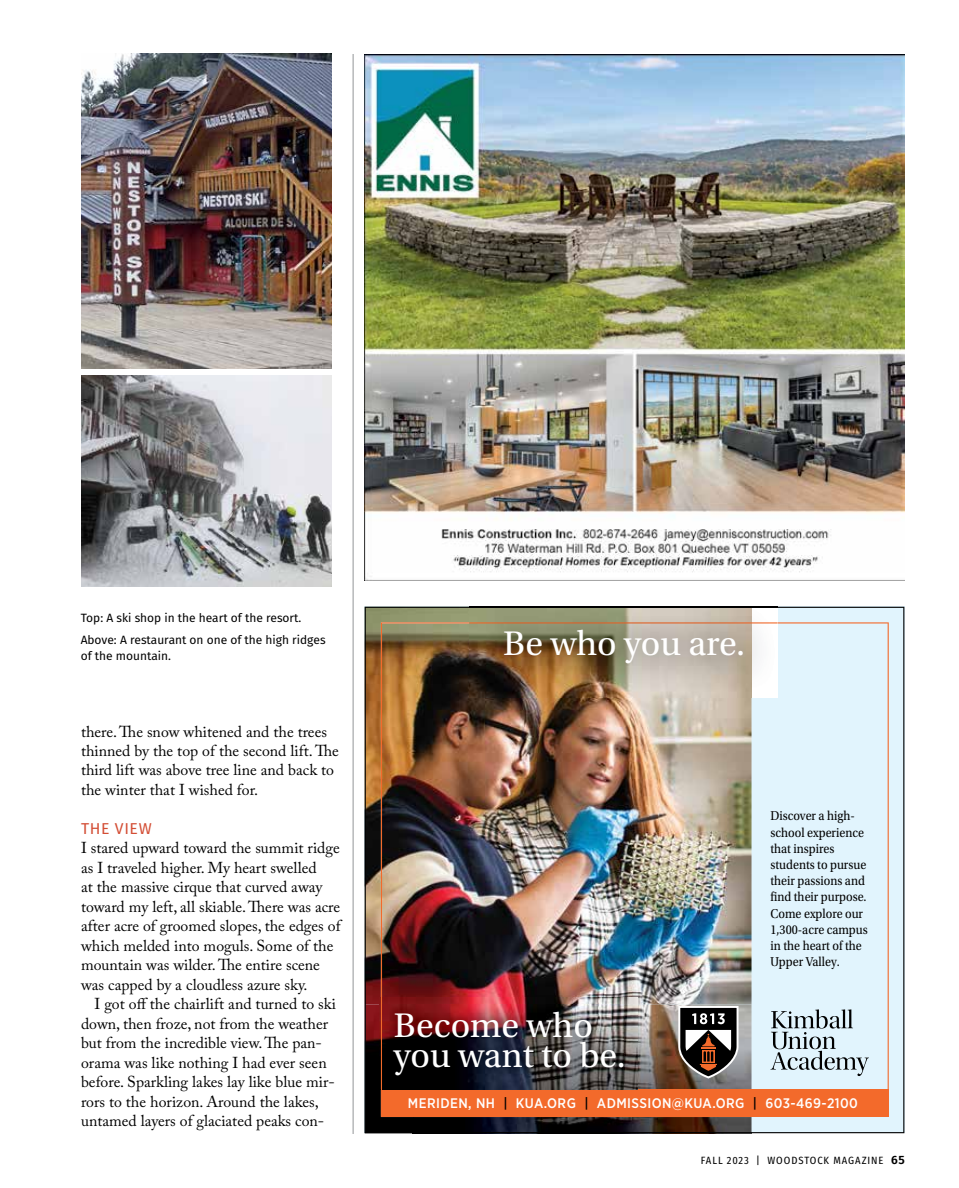
<style>
.page{position:relative;width:959px;height:1188px;background:#fff}
.page>*{position:absolute;margin:0;border:0;box-sizing:border-box;transform-origin:0 0}
.t1{font:36px/30px "Utopia Std";color:#fff}
.t2{font:15.75px/19.5px "Adobe Caslon Pro";color:#000}
.t3{font:15.75px "Fira Sans";letter-spacing:.04em;color:#d34e35}
.t4{font:500 13.8px "Gotham Narrow";letter-spacing:.03em;color:#fff}
.t5{font:13.5px "Utopia Std";color:#000;scale:.9 1}
.t6{font:12px/22.5px "Fira Sans";color:#000}
.t7{font:10.5px "Fira Sans Condensed";letter-spacing:.09em;color:#000}
.s1{color:#000}
.s2{font-family:"Fira Sans";font-weight:600;font-size:12px}
</style>
<div class="page">
<img style="left:81px;top:54px;width:251px;height:314px">
<img style="left:364px;top:54px;width:540px;height:527px">
<hr style="left:353px;top:54px;width:1px;height:1080px;background:#939598">
<svg style="left:364px;top:607px;width:540px;height:526px"></svg>
<img style="left:381px;top:622px;width:507px;height:467px">
<svg style="left:770px;top:1009px;width:99px;height:67px"></svg>
<div style="left:381px;top:1089px;width:507px;height:28px;background:#f36a2b"></div>
<svg style="left:677px;top:1005px;width:62px;height:75px"></svg>
<img style="left:469px;top:608px;width:308px;height:90px">
<svg style="left:751px;top:607px;width:26px;height:1px"></svg>
<img style="left:469px;top:607px;width:282px;height:1px">
<img style="left:381px;top:998px;width:256px;height:91px">
<svg style="left:379px;top:998px;width:2px;height:7px"></svg>
<img style="left:379px;top:1005px;width:2px;height:84px">
<img style="left:81px;top:375px;width:251px;height:211px">
<svg style="left:770px;top:892px;width:7px;height:9px"></svg>
<p class="t6" style="left:81px;top:606px;width:246px">Top: A ski shop in the heart of the resort.<br>Above: A restaurant on one of the high ridges</p>
<p class="t6" style="left:81px;top:644px;width:92px">of the mountain.</p>
<p class="t2" style="left:81px;top:721px;width:259px">there. The snow whitened and the trees thinned by the top of the second lift. The third lift was above tree line and back to the winter that I wished for.</p>
<p class="t3" style="left:81px;top:817px;width:72px">THE VIEW</p>
<p class="t2" style="left:81px;top:838px;width:261px">I stared upward toward the summit ridge as I traveled higher. My heart swelled<br>at the massive cirque that curved away toward my left, all skiable. There was acre after acre of groomed slopes, the edges of which melded into moguls. Some of the mountain was wilder. The entire scene was capped by a cloudless azure sky.</p>
<p class="t2" style="left:81px;top:994px;width:256px;text-indent:13px">I got off the chairlift and turned to ski down, then froze, not from the weather but from the incredible view. The pan&shy;orama was like nothing I had ever seen before. Sparkling lakes lay like blue mir&shy;rors to the horizon. Around the lakes, untamed layers of glaciated peaks con-</p>
<h1 class="t1" style="left:503px;top:629px;width:243px">Be who you are.</h1>
<h1 class="t1" style="left:394px;top:1011px;width:233px">Become who you want to be.</h1>
<p class="t5" style="left:770px;top:809px;width:95px">Discover a high-</p>
<p class="t5" style="left:770px;top:825px;width:106px">school experience</p>
<p class="t5" style="left:770px;top:841px;width:72px">that inspires</p>
<p class="t5" style="left:770px;top:857px;width:108px">students to pursue</p>
<p class="t5" style="left:770px;top:874px;width:107px">their passions and</p>
<p class="t5" style="left:777px;top:890px;width:101px">nd their purpose.</p>
<p class="t5" style="left:770px;top:906px;width:104px">Come explore our</p>
<p class="t5" style="left:770px;top:922px;width:110px">1,300-acre campus</p>
<p class="t5" style="left:770px;top:938px;width:103px">in the heart of the</p>
<p class="t5" style="left:770px;top:955px;width:79px">Upper Valley.</p>
<p class="t4" style="left:408px;top:1094px;width:451px">MERIDEN, NH <span class="s1">|</span> KUA.ORG <span class="s1">|</span> ADMISSION@KUA.ORG <span class="s1">|</span> 603-469-2100</p>
<p class="t7" style="left:701px;top:1152px;width:205px">FALL 2023 | WOODSTOCK MAGAZINE <span class="s2">65</span></p>
</div>
